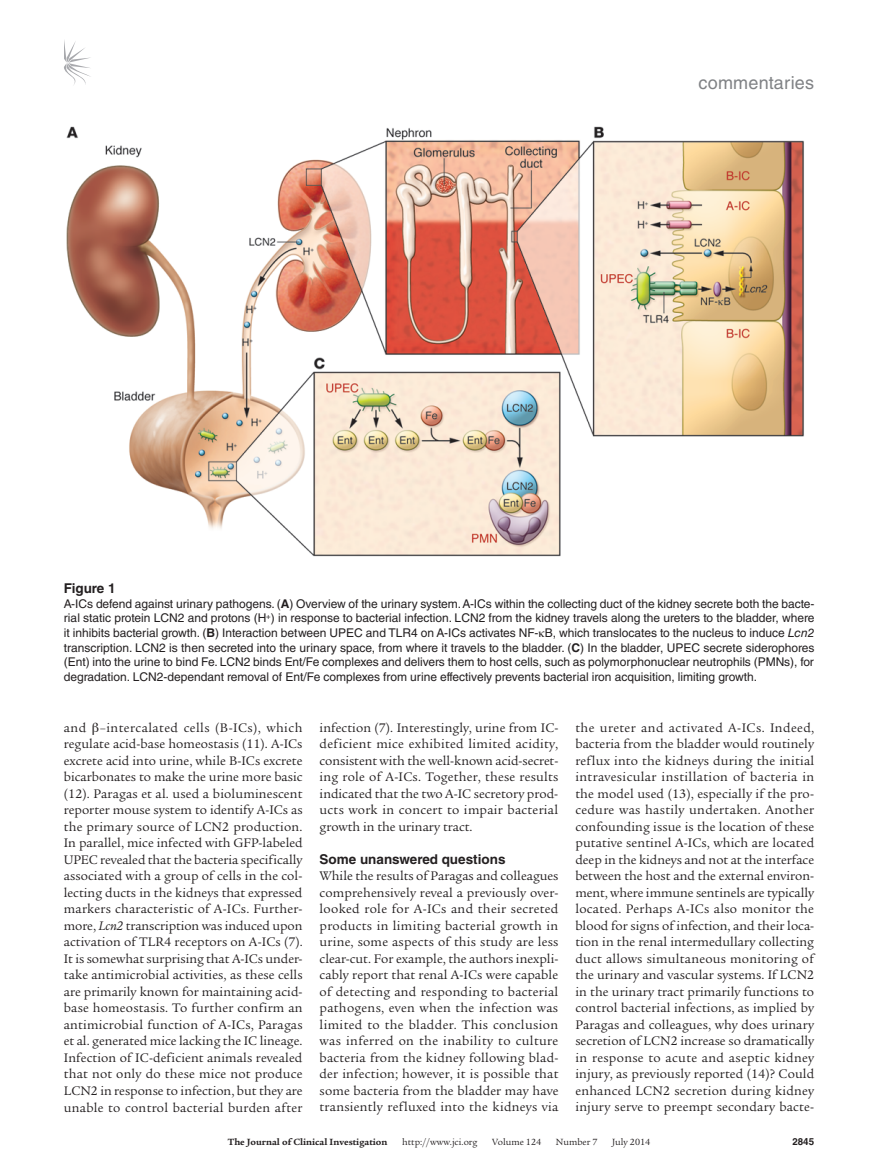
<style>
.page{position:relative;width:878px;height:1175px;background:#fff}
.page>*{position:absolute;margin:0;border:0;box-sizing:border-box;transform-origin:0 0}
.t1{font:18px "Helvetica LT Std";letter-spacing:.01em;color:#808285}
.t2{font:13.5px/16.5px "Legacy Serif Std";letter-spacing:.02em;color:#231f20;text-align:justify}
.t3{font:700 13.5px "Helvetica LT Std";color:#231f20}
.t4{font:12px/14.7px "Helvetica LT Std";color:#231f20;text-align:justify}
.t5{font:9.75px "Legacy Serif Std";color:#231f20}
.t6{font:700 9.75px "Legacy Serif Std";color:#231f20}
.t7{font:700 9.75px "Helvetica LT Std";color:#231f20}
.s1{font-weight:700}
.s2{font-style:italic}
</style>
<div class="page">
<svg style="left:64px;top:40px;width:27px;height:45px"></svg>
<img style="left:66px;top:126px;width:738px;height:431px">
<h1 class="t1" style="left:698px;top:73px;width:117px">commentaries</h1>
<p class="t3" style="left:64px;top:580px;width:53px">Figure 1</p>
<p class="t4" style="left:64px;top:596px;width:752px">A-ICs defend against urinary pathogens. (<span class="s1">A</span>) Overview of the urinary system. A-ICs within the collecting duct of the kidney secrete both the bacte&shy;rial static protein LCN2 and protons (H<sup>+</sup>) in response to bacterial infection. LCN2 from the kidney travels along the ureters to the bladder, where it inhibits bacterial growth. (<span class="s1">B</span>) Interaction between UPEC and TLR4 on A-ICs activates NF- B, which translocates to the nucleus to induce <span class="s2">Lcn2 </span>transcription. LCN2 is then secreted into the urinary space, from where it travels to the bladder. (<span class="s1">C</span>) In the bladder, UPEC secrete siderophores (Ent) into the urine to bind Fe. LCN2 binds Ent/Fe complexes and delivers them to host cells, such as polymorphonuclear neutrophils (PMNs), for degradation. LCN2-dependant removal of Ent/Fe complexes from urine effectively prevents bacterial iron acquisition, limiting growth.</p>
<p class="t2" style="left:64px;top:719px;width:240px">and –intercalated cells (B-ICs), which regulate acid-base homeostasis (11). A-ICs excrete acid into urine, while B-ICs excrete bicarbonates to make the urine more basic (12). Paragas et al. used a bioluminescent reporter mouse system to identify A-ICs as the primary source of LCN2 production.<br>In parallel, mice infected with GFP-labeled UPEC revealed that the bacteria specifically associated with a group of cells in the col&shy;lecting ducts in the kidneys that expressed markers characteristic of A-ICs. Further&shy;more, <span class="s2">Lcn2</span> transcription was induced upon activation of TLR4 receptors on A-ICs (7).<br>It is somewhat surprising that A-ICs under&shy;take antimicrobial activities, as these cells are primarily known for maintaining acid&shy;base homeostasis. To further confirm an antimicrobial function of A-ICs, Paragas et al. generated mice lacking the IC lineage.<br>Infection of IC-deficient animals revealed that not only do these mice not produce LCN2 in response to infection, but they are unable to control bacterial burden after</p>
<p class="t2" style="left:319px;top:719px;width:240px">infection (7). Interestingly, urine from IC&shy;deficient mice exhibited limited acidity, consistent with the well-known acid-secret&shy;ing role of A-ICs. Together, these results indicated that the two A-IC secretory prod&shy;ucts work in concert to impair bacterial growth in the urinary tract.</p>
<p class="t3" style="left:319px;top:851px;width:187px">Some unanswered questions</p>
<p class="t2" style="left:319px;top:868px;width:240px">While the results of Paragas and colleagues comprehensively reveal a previously over&shy;looked role for A-ICs and their secreted products in limiting bacterial growth in urine, some aspects of this study are less clear-cut. For example, the authors inexpli&shy;cably report that renal A-ICs were capable of detecting and responding to bacterial pathogens, even when the infection was limited to the bladder. This conclusion was inferred on the inability to culture bacteria from the kidney following blad&shy;der infection; however, it is possible that some bacteria from the bladder may have transiently refluxed into the kidneys via</p>
<p class="t2" style="left:575px;top:719px;width:240px">the ureter and activated A-ICs. Indeed, bacteria from the bladder would routinely reflux into the kidneys during the initial intravesicular instillation of bacteria in the model used (13), especially if the pro&shy;cedure was hastily undertaken. Another confounding issue is the location of these putative sentinel A-ICs, which are located deep in the kidneys and not at the interface between the host and the external environ&shy;ment, where immune sentinels are typically located. Perhaps A-ICs also monitor the blood for signs of infection, and their loca&shy;tion in the renal intermedullary collecting duct allows simultaneous monitoring of the urinary and vascular systems. If LCN2 in the urinary tract primarily functions to control bacterial infections, as implied by Paragas and colleagues, why does urinary secretion of LCN2 increase so dramatically in response to acute and aseptic kidney injury, as previously reported (14)? Could enhanced LCN2 secretion during kidney injury serve to preempt secondary bacte-</p>
<p class="t6" style="left:228px;top:1135px;width:161px">The Journal of Clinical Investigation</p>
<p class="t5" style="left:402px;top:1136px;width:77px">http://www.jci.org</p>
<p class="t5" style="left:492px;top:1136px;width:50px">Volume 124</p>
<p class="t5" style="left:556px;top:1136px;width:43px">Number 7</p>
<p class="t5" style="left:612px;top:1136px;width:40px">July 2014</p>
<p class="t7" style="left:792px;top:1135px;width:23px">2845</p>
</div>
